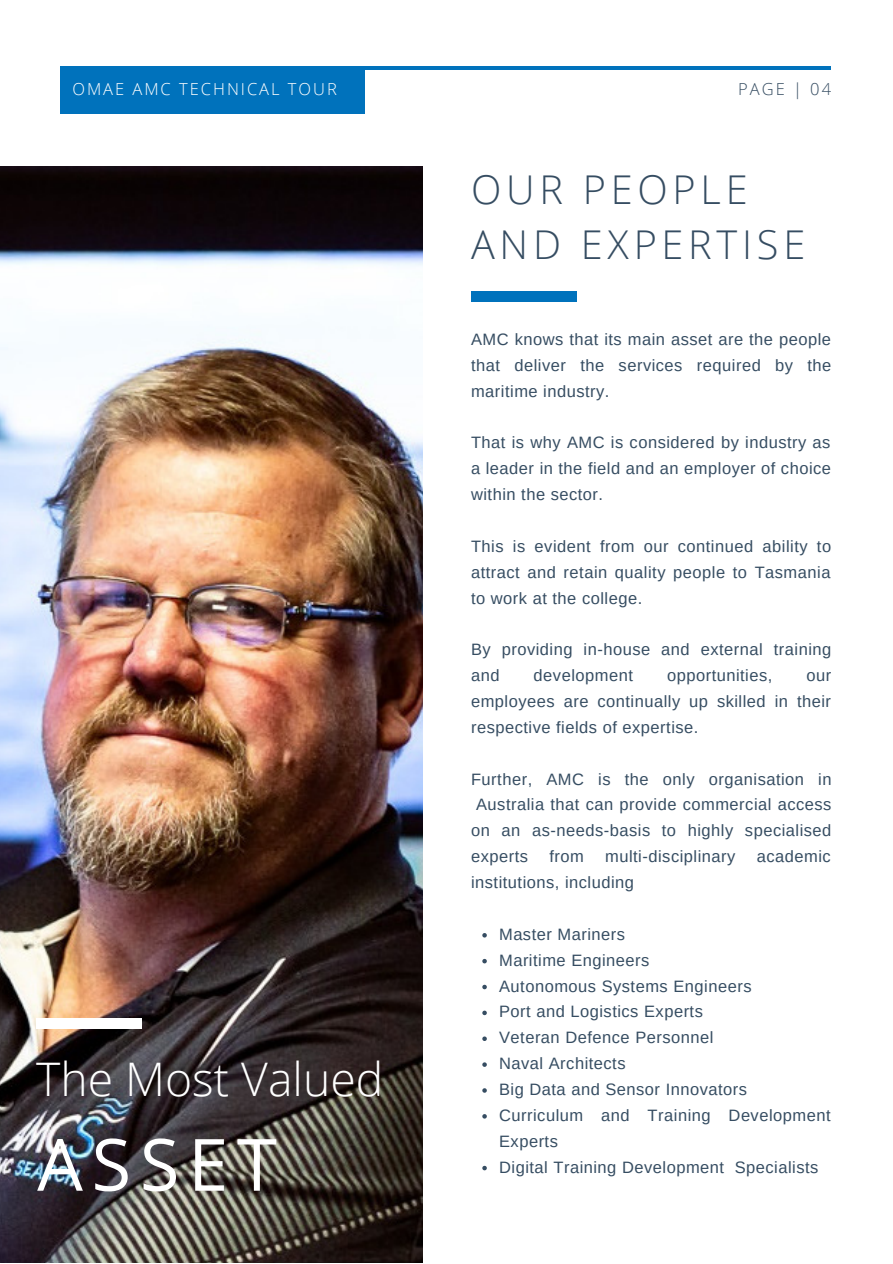
<style>
.page{position:relative;width:893px;height:1264px;background:#fff}
.page>*{position:absolute;margin:0;border:0;box-sizing:border-box;transform-origin:0 0}
.t1{font:72.15px "Open Sans";letter-spacing:.12em;color:#fff}
.t2{font:300 46.35px "Open Sans";color:#fff}
.t3{font:300 39.6px/55.1px "Open Sans";letter-spacing:.12em;color:#364d62}
.t4{font:16.5px/25.8px "Arimo";letter-spacing:.03em;color:#364d62;text-align:justify}
.t5{font:300 16.5px "Open Sans";letter-spacing:.12em;color:#fff}
.t6{font:300 16.5px "Open Sans";letter-spacing:.12em;color:#364d62}
</style>
<div class="page">
<hr style="left:60px;top:66px;width:770px;height:4px;background:#0072bc">
<div style="left:60px;top:66px;width:305px;height:47px;background:#0072bc"></div>
<img style="left:0;top:166px;width:423px;height:1096px">
<div style="left:36px;top:1018px;width:106px;height:10px;background:#fff"></div>
<div style="left:471px;top:291px;width:105px;height:11px;background:#0072bc"></div>
<svg style="left:482px;top:933px;width:5px;height:4px"></svg>
<svg style="left:482px;top:958px;width:5px;height:5px"></svg>
<svg style="left:482px;top:984px;width:5px;height:5px"></svg>
<svg style="left:482px;top:1010px;width:5px;height:5px"></svg>
<svg style="left:482px;top:1036px;width:5px;height:4px"></svg>
<svg style="left:482px;top:1062px;width:5px;height:4px"></svg>
<svg style="left:482px;top:1088px;width:5px;height:4px"></svg>
<svg style="left:482px;top:1114px;width:5px;height:4px"></svg>
<svg style="left:482px;top:1165px;width:5px;height:5px"></svg>
<p class="t5" style="left:72px;top:78px;width:266px">OMAE AMC TECHNICAL TOUR</p>
<p class="t6" style="left:738px;top:78px;width:94px">PAGE | 04</p>
<h3 class="t3" style="left:471px;top:161px;width:335px">OUR PEOPLE<br>AND EXPERTISE</h3>
<h2 class="t2" style="left:36px;top:1046px;width:349px">The Most Valued</h2>
<h1 class="t1" style="left:37px;top:1113px;width:241px">ASSET</h1>
<p class="t4" style="left:471px;top:326px;width:362px">AMC knows that its main asset are the people that deliver the services required by the maritime industry.</p>
<p class="t4" style="left:471px;top:429px;width:361px">That is why AMC is considered by industry as a leader in the field and an employer of choice within the sector.</p>
<p class="t4" style="left:471px;top:533px;width:361px">This is evident from our continued ability to attract and retain quality people to Tasmania to work at the college.</p>
<p class="t4" style="left:471px;top:636px;width:362px">By providing in-house and external training and</p>
<p class="t4" style="left:533px;top:662px;width:101px">development</p>
<p class="t4" style="left:667px;top:662px;width:107px">opportunities,</p>
<p class="t4" style="left:471px;top:662px;width:362px;text-indent:335px">our employees are continually up skilled in their respective fields of expertise.</p>
<p class="t4" style="left:471px;top:766px;width:362px">Further, AMC is the only organisation in</p>
<p class="t4" style="left:476px;top:791px;width:357px">Australia that can provide commercial access</p>
<p class="t4" style="left:471px;top:817px;width:362px">on an as-needs-basis to highly specialised</p>
<p class="t4" style="left:471px;top:843px;width:58px">experts</p>
<p class="t4" style="left:549px;top:843px;width:36px">from</p>
<p class="t4" style="left:605px;top:843px;width:132px">multi-disciplinary</p>
<p class="t4" style="left:756px;top:843px;width:75px">academic</p>
<p class="t4" style="left:471px;top:869px;width:164px">institutions, including</p>
<p class="t4" style="left:499px;top:921px;width:333px;text-align:left">Master Mariners<br>Maritime Engineers<br>Autonomous Systems Engineers<br>Port and Logistics Experts<br>Veteran Defence Personnel<br>Naval Architects<br>Big Data and Sensor Innovators<br>Curriculum and Training Development<br>Experts<br>Digital Training Development Specialists</p>
</div>
